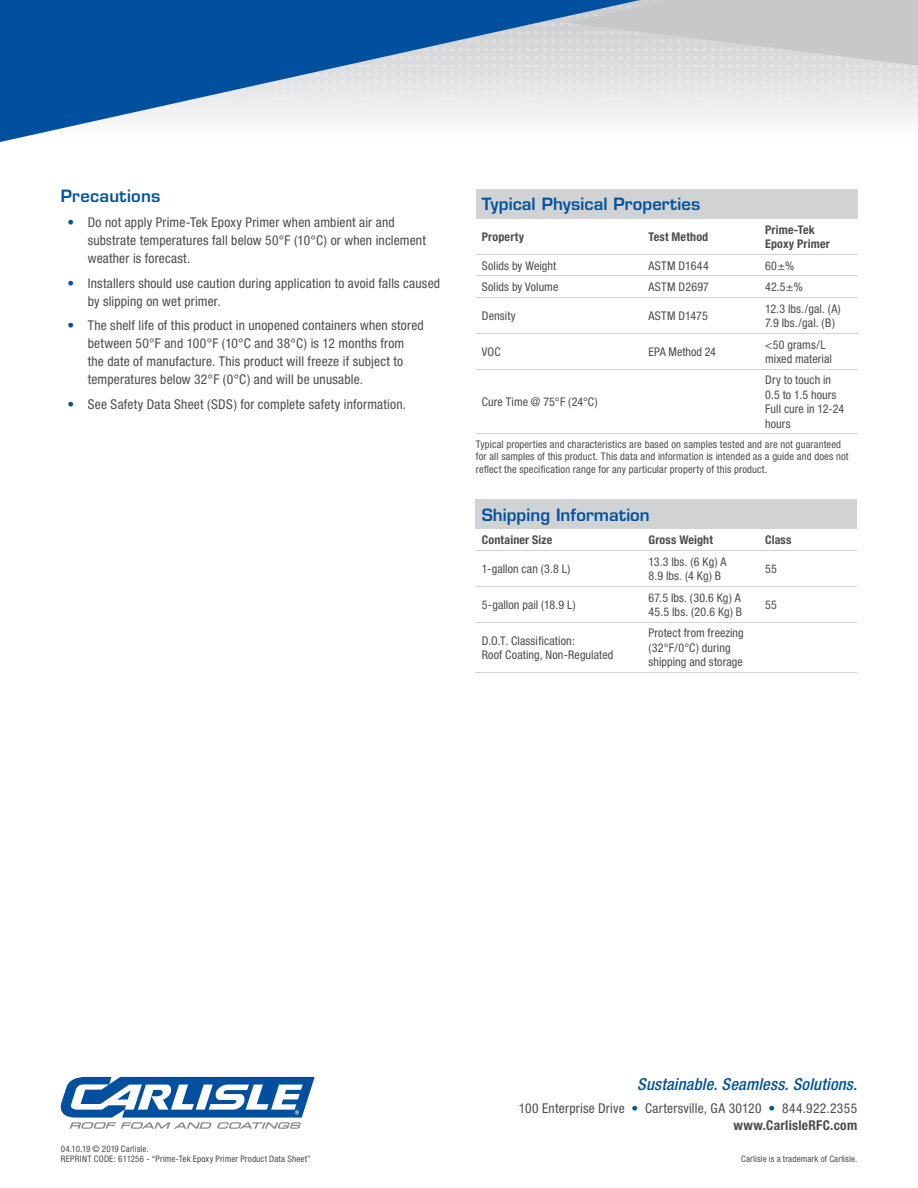
<style>
.page{position:relative;width:918px;height:1188px;background:#fff}
.page>*{position:absolute;margin:0;border:0;box-sizing:border-box;transform-origin:0 0}
.t1{font:600 16.5px "Eurostile";letter-spacing:.005em;color:#01539e}
.t2{font:italic 500 condensed 16.5px "Helvetica Neue";letter-spacing:.01em;color:#01539e}
.t3{font:condensed 13.5px/18px "Helvetica Neue";letter-spacing:.015em;color:#4b4c4d}
.t4{font:condensed 12px/14.4px "Helvetica Neue";letter-spacing:.01em;color:#4b4c4d}
.t5{font:700 condensed 12px/14.4px "Helvetica Neue";letter-spacing:.015em;color:#4b4c4d}
.t6{font:condensed 12px "Helvetica Neue";letter-spacing:.03em;color:#4b4c4d}
.t7{font:condensed 10.5px/12.8px "Helvetica Neue";letter-spacing:.015em;color:#4b4c4d}
.t8{font:condensed 9px/10.5px "Helvetica Neue";letter-spacing:.02em;color:#4b4c4d}
.s1{color:#01539e}
.s2{font-weight:700}
</style>
<div class="page">
<svg style="left:730px;top:0;width:188px;height:121px;background:#d8d8da"></svg>
<svg style="left:0;top:0;width:730px;height:142px"></svg>
<div style="left:476px;top:189px;width:381px;height:30px;background:#d1d2d4"></div>
<hr style="left:476px;top:254px;width:381px;height:1px;background:#d1d2d4">
<hr style="left:476px;top:275px;width:381px;height:1px;background:#d1d2d4">
<hr style="left:476px;top:297px;width:381px;height:1px;background:#d1d2d4">
<hr style="left:476px;top:333px;width:381px;height:1px;background:#d1d2d4">
<hr style="left:476px;top:369px;width:381px;height:1px;background:#d1d2d4">
<hr style="left:476px;top:433px;width:381px;height:1px;background:#d1d2d4">
<div style="left:476px;top:499px;width:381px;height:30px;background:#d1d2d4"></div>
<hr style="left:476px;top:550px;width:381px;height:1px;background:#d1d2d4">
<hr style="left:476px;top:586px;width:381px;height:1px;background:#d1d2d4">
<hr style="left:476px;top:622px;width:381px;height:1px;background:#d1d2d4">
<hr style="left:476px;top:672px;width:381px;height:1px;background:#d1d2d4">
<svg style="left:61px;top:1077px;width:254px;height:52px"></svg>
<p class="t1" style="left:61px;top:190px;width:101px">Precautions</p>
<p class="t3" style="left:88px;top:214px;width:340px;text-indent:-20px"><span class="s1">•</span> Do not apply Prime-Tek Epoxy Primer when ambient air and substrate temperatures fall below 50°F (10°C) or when inclement weather is forecast.</p>
<p class="t3" style="left:88px;top:275px;width:354px;text-indent:-20px"><span class="s1">•</span> Installers should use caution during application to avoid falls caused by slipping on wet primer.</p>
<p class="t3" style="left:88px;top:318px;width:338px;text-indent:-20px"><span class="s1">•</span> The shelf life of this product in unopened containers when stored between 50°F and 100°F (10°C and 38°C) is 12 months from the date of manufacture. This product will freeze if subject to temperatures below 32°F (0°C) and will be unusable.</p>
<p class="t3" style="left:68px;top:397px;width:340px"><span class="s1">•</span> See Safety Data Sheet (SDS) for complete safety information.</p>
<p class="t1" style="left:482px;top:198px;width:220px">Typical Physical Properties</p>
<p class="t5" style="left:482px;top:231px;width:44px">Property</p>
<p class="t5" style="left:649px;top:231px;width:61px">Test Method</p>
<p class="t5" style="left:765px;top:224px;width:66px">Prime-Tek<br>Epoxy Primer</p>
<p class="t4" style="left:482px;top:259px;width:76px">Solids by Weight</p>
<p class="t6" style="left:649px;top:261px;width:62px">ASTM D1644</p>
<p class="t4" style="left:765px;top:259px;width:31px">60±%</p>
<p class="t4" style="left:482px;top:281px;width:78px">Solids by Volume</p>
<p class="t4" style="left:649px;top:281px;width:62px">ASTM D2697</p>
<p class="t4" style="left:765px;top:281px;width:39px">42.5±%</p>
<p class="t4" style="left:482px;top:310px;width:35px">Density</p>
<p class="t4" style="left:649px;top:310px;width:61px">ASTM D1475</p>
<p class="t4" style="left:765px;top:302px;width:77px">12.3 lbs./gal. (A)<br>7.9 lbs./gal. (B)</p>
<p class="t4" style="left:482px;top:345px;width:20px">VOC</p>
<p class="t4" style="left:649px;top:345px;width:69px">EPA Method 24</p>
<p class="t4" style="left:765px;top:338px;width:68px">&lt;50 grams/L mixed material</p>
<p class="t4" style="left:482px;top:396px;width:117px">Cure Time @ 75°F (24°C)</p>
<p class="t4" style="left:765px;top:374px;width:80px">Dry to touch in<br>0.5 to 1.5 hours<br>Full cure in 12-24 hours</p>
<p class="t7" style="left:476px;top:438px;width:374px">Typical properties and characteristics are based on samples tested and are not guaranteed for all samples of this product. This data and information is intended as a guide and does not reflect the specification range for any particular property of this product.</p>
<p class="t1" style="left:482px;top:508px;width:169px">Shipping Information</p>
<p class="t5" style="left:482px;top:534px;width:72px">Container Size</p>
<p class="t5" style="left:649px;top:534px;width:66px">Gross Weight</p>
<p class="t5" style="left:765px;top:534px;width:28px">Class</p>
<p class="t4" style="left:482px;top:563px;width:90px">1-gallon can (3.8 L)</p>
<p class="t4" style="left:649px;top:555px;width:79px">13.3 lbs. (6 Kg) A<br>8.9 lbs. (4 Kg) B</p>
<p class="t4" style="left:765px;top:563px;width:13px">55</p>
<p class="t4" style="left:482px;top:598px;width:95px">5-gallon pail (18.9 L)</p>
<p class="t4" style="left:649px;top:591px;width:95px">67.5 lbs. (30.6 Kg) A<br>45.5 lbs. (20.6 Kg) B</p>
<p class="t4" style="left:765px;top:598px;width:13px">55</p>
<p class="t4" style="left:482px;top:634px;width:133px">D.O.T. Classification:<br>Roof Coating, Non-Regulated</p>
<p class="t4" style="left:649px;top:627px;width:97px">Protect from freezing (32°F/0°C) during shipping and storage</p>
<p class="t2" style="left:637px;top:1078px;width:221px">Sustainable. Seamless. Solutions.</p>
<p class="t3" style="left:519px;top:1101px;width:340px;line-height:16.5px;text-align:right">100 Enterprise Drive <span class="s1">•</span> Cartersville, GA 30120 <span class="s1">•</span> 844.922.2355 <span class="s2">www.CarlisleRFC.com</span></p>
<p class="t8" style="left:61px;top:1144px;width:252px">04.10.19 © 2019 Carlisle.<br>REPRINT CODE: 611256 - “Prime-Tek Epoxy Primer Product Data Sheet”</p>
<p class="t8" style="left:741px;top:1155px;width:118px">Carlisle is a trademark of Carlisle.</p>
</div>
